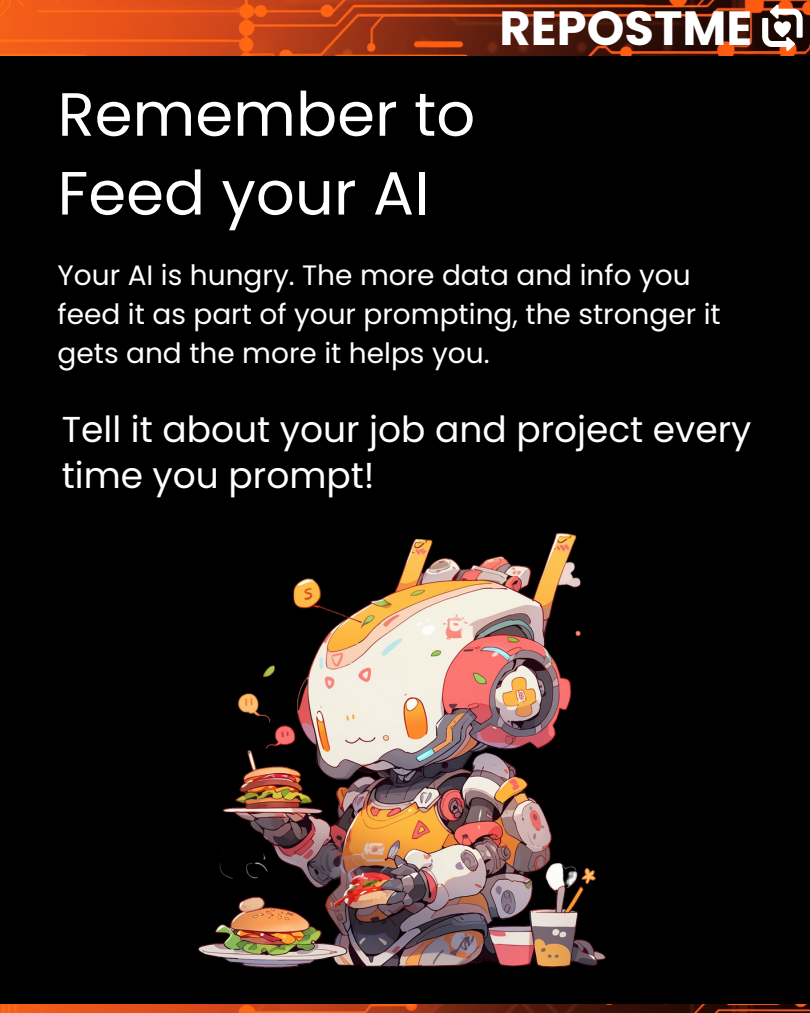
<style>
.page{position:relative;width:810px;height:1013px;background:#fff}
.page>*{position:absolute;margin:0;border:0;box-sizing:border-box;transform-origin:0 0}
.t1{font:61px "Poppins";color:#fff}
.t2{font:700 48px "Poppins";color:#fff}
.t3{font:36px/46.5px "Poppins";color:#fff}
.t4{font:28px/39px "Poppins";color:#fff}
</style>
<div class="page">
<div style="left:0;top:0;width:810px;height:1012px;background:#000"></div>
<img style="left:0;top:0;width:810px;height:55px">
<svg style="left:762px;top:5px;width:41px;height:46px;background:#988079"></svg>
<img style="left:0;top:1004px;width:810px;height:8px">
<img style="left:197px;top:533px;width:409px;height:435px">
<p class="t1" style="left:58px;top:72px;width:419px">Remember to</p>
<p class="t1" style="left:58px;top:150px;width:373px">Feed your AI</p>
<p class="t2" style="left:500px;top:-6px;width:254px">REPOSTME</p>
<p class="t4" style="left:58px;top:256px;width:665px">Your AI is hungry. The more data and info you feed it as part of your prompting, the stronger it gets and the more it helps you.</p>
<p class="t3" style="left:62px;top:406px;width:691px">Tell it about your job and project every time you prompt!</p>
</div>
